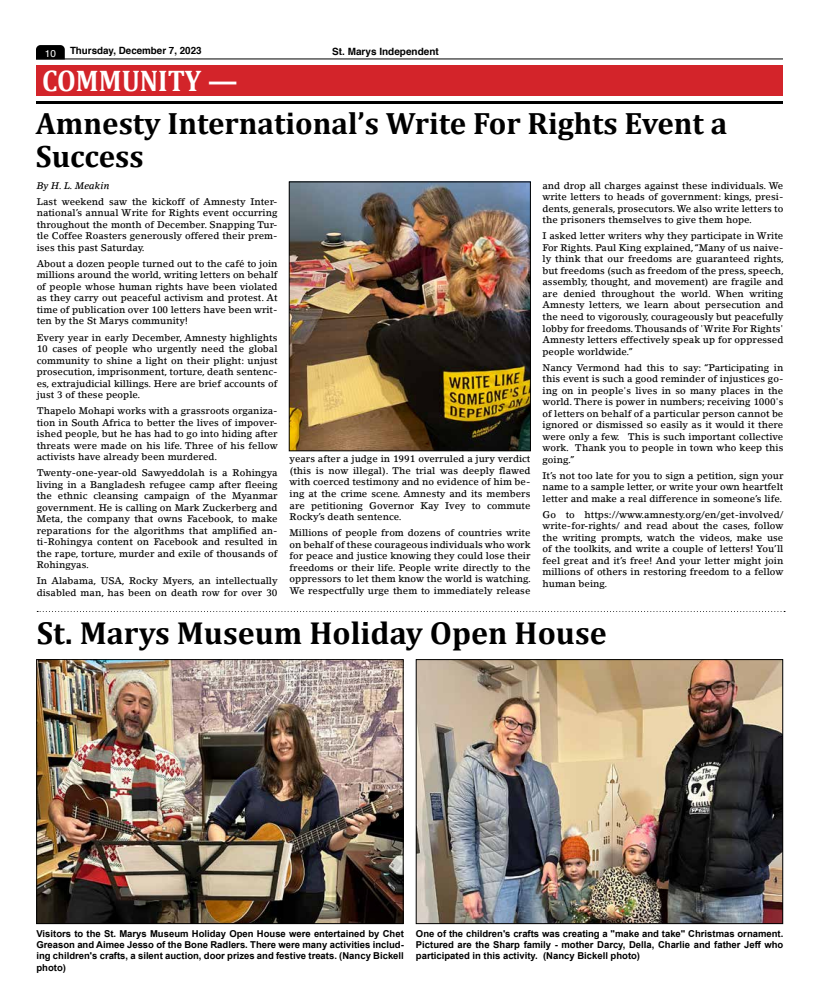
<style>
.page{position:relative;width:819px;height:1008px;background:#fff}
.page>*{position:absolute;margin:0;border:0;box-sizing:border-box;transform-origin:0 0}
.t1{font:700 32px "Cambria";color:#000}
.t2{font:700 31px/33px "Cambria";color:#000}
.t3{font:700 30px "Cambria";color:#fff;scale:.9 1}
.t4{font:700 10px "Helvetica";color:#000}
.t5{font:10px "Helvetica";color:#fff}
.t6{font:500 9.6px/11.5px "Lino Letter Std";color:#000;text-align:justify}
.t7{font:italic 500 9.6px "Lino Letter Std";color:#000}
.t8{font:700 9.5px/11.4px "Arial";color:#000;text-align:justify}
</style>
<div class="page">
<svg style="left:36px;top:45px;width:29px;height:13px"></svg>
<hr style="left:36px;top:58px;width:747px;height:1px;background:#000">
<div style="left:36px;top:65px;width:747px;height:31px;background:#d3242a"></div>
<hr style="left:36px;top:101px;width:747px;height:3px;background:#000">
<img style="left:38px;top:661px;width:363px;height:261px">
<div style="left:36px;top:659px;width:367px;height:265px;border:1px solid #000"></div>
<img style="left:418px;top:661px;width:363px;height:261px">
<div style="left:416px;top:659px;width:367px;height:265px;border:1px solid #000"></div>
<svg style="left:37px;top:611px;width:748px;height:1px"></svg>
<img style="left:291px;top:184px;width:238px;height:265px">
<div style="left:289px;top:182px;width:242px;height:269px;border:1px solid #000"></div>
<p class="t5" style="left:45px;top:46px;width:13px">10</p>
<p class="t4" style="left:70px;top:43px;width:133px">Thursday, December 7, 2023</p>
<p class="t4" style="left:332px;top:44px;width:108px">St. Marys Independent</p>
<h3 class="t3" style="left:42px;top:60px;width:219px">COMMUNITY —</h3>
<h2 class="t2" style="left:36px;top:106px;width:693px">Amnesty International’s Write For Rights Event a<br>Success</h2>
<p class="t7" style="left:37px;top:180px;width:74px">By H. L. Meakin</p>
<p class="t6" style="left:37px;top:196px;width:242px">Last weekend saw the kickoff of Amnesty Inter&shy;national’s annual Write for Rights event occurring throughout the month of December. Snapping Tur&shy;tle Coffee Roasters generously offered their prem&shy;ises this past Saturday.</p>
<p class="t6" style="left:37px;top:258px;width:242px">About a dozen people turned out to the café to join millions around the world, writing letters on behalf of people whose human rights have been violated as they carry out peaceful activism and protest. At time of publication over 100 letters have been writ&shy;ten by the St Marys community!</p>
<p class="t6" style="left:37px;top:331px;width:242px">Every year in early December, Amnesty highlights 10 cases of people who urgently need the global community to shine a light on their plight: unjust prosecution, imprisonment, torture, death sentenc&shy;es, extrajudicial killings. Here are brief accounts of just 3 of these people.</p>
<p class="t6" style="left:37px;top:405px;width:242px">Thapelo Mohapi works with a grassroots organiza&shy;tion in South Africa to better the lives of impover&shy;ished people, but he has had to go into hiding after threats were made on his life. Three of his fellow activists have already been murdered.</p>
<p class="t6" style="left:37px;top:467px;width:242px">Twenty-one-year-old Sawyeddolah is a Rohingya living in a Bangladesh refugee camp after fleeing the ethnic cleansing campaign of the Myanmar government. He is calling on Mark Zuckerberg and Meta, the company that owns Facebook, to make reparations for the algorithms that amplified an&shy;ti-Rohingya content on Facebook and resulted in the rape, torture, murder and exile of thousands of Rohingyas.</p>
<p class="t6" style="left:37px;top:575px;width:242px">In Alabama, USA, Rocky Myers, an intellectually disabled man, has been on death row for over 30</p>
<p class="t6" style="left:290px;top:453px;width:242px">years after a judge in 1991 overruled a jury verdict (this is now illegal). The trial was deeply flawed with coerced testimony and no evidence of him be&shy;ing at the crime scene. Amnesty and its members are petitioning Governor Kay Ivey to commute Rocky’s death sentence.</p>
<p class="t6" style="left:290px;top:527px;width:243px">Millions of people from dozens of countries write on behalf of these courageous individuals who work for peace and justice knowing they could lose their freedoms or their life. People write directly to the oppressors to let them know the world is watching.<br>We respectfully urge them to immediately release</p>
<p class="t6" style="left:543px;top:180px;width:242px">and drop all charges against these individuals. We write letters to heads of government: kings, presi&shy;dents, generals, prosecutors. We also write letters to the prisoners themselves to give them hope.</p>
<p class="t6" style="left:543px;top:230px;width:243px">I asked letter writers why they participate in Write For Rights. Paul King explained, “Many of us naive&shy;ly think that our freedoms are guaranteed rights, but freedoms (such as freedom of the press, speech, assembly, thought, and movement) are fragile and are denied throughout the world. When writing Amnesty letters, we learn about persecution and the need to vigorously, courageously but peacefully lobby for freedoms. Thousands of 'Write For Rights' Amnesty letters effectively speak up for oppressed people worldwide.”</p>
<p class="t6" style="left:543px;top:361px;width:242px">Nancy Vermond had this to say: “Participating in this event is such a good reminder of injustices go&shy;ing on in people's lives in so many places in the world. There is power in numbers; receiving 1000's of letters on behalf of a particular person cannot be ignored or dismissed so easily as it would it there were only a few. This is such important collective work. Thank you to people in town who keep this going.”</p>
<p class="t6" style="left:543px;top:470px;width:242px">It’s not too late for you to sign a petition, sign your name to a sample letter, or write your own heartfelt letter and make a real difference in someone’s life.</p>
<p class="t6" style="left:543px;top:509px;width:242px">Go to https://www.amnesty.org/en/get-involved/ write-for-rights/ and read about the cases, follow the writing prompts, watch the videos, make use of the toolkits, and write a couple of letters! You’ll feel great and it’s free! And your letter might join millions of others in restoring freedom to a fellow human being.</p>
<h1 class="t1" style="left:37px;top:611px;width:572px">St. Marys Museum Holiday Open House</h1>
<p class="t8" style="left:36px;top:928px;width:369px">Visitors to the St. Marys Museum Holiday Open House were entertained by Chet Greason and Aimee Jesso of the Bone Radlers. There were many activities includ&shy;ing children's crafts, a silent auction, door prizes and festive treats. (Nancy Bickell photo)</p>
<p class="t8" style="left:416px;top:928px;width:369px">One of the children's crafts was creating a "make and take" Christmas ornament.<br>Pictured are the Sharp family - mother Darcy, Della, Charlie and father Jeff who participated in this activity. (Nancy Bickell photo)</p>
</div>
